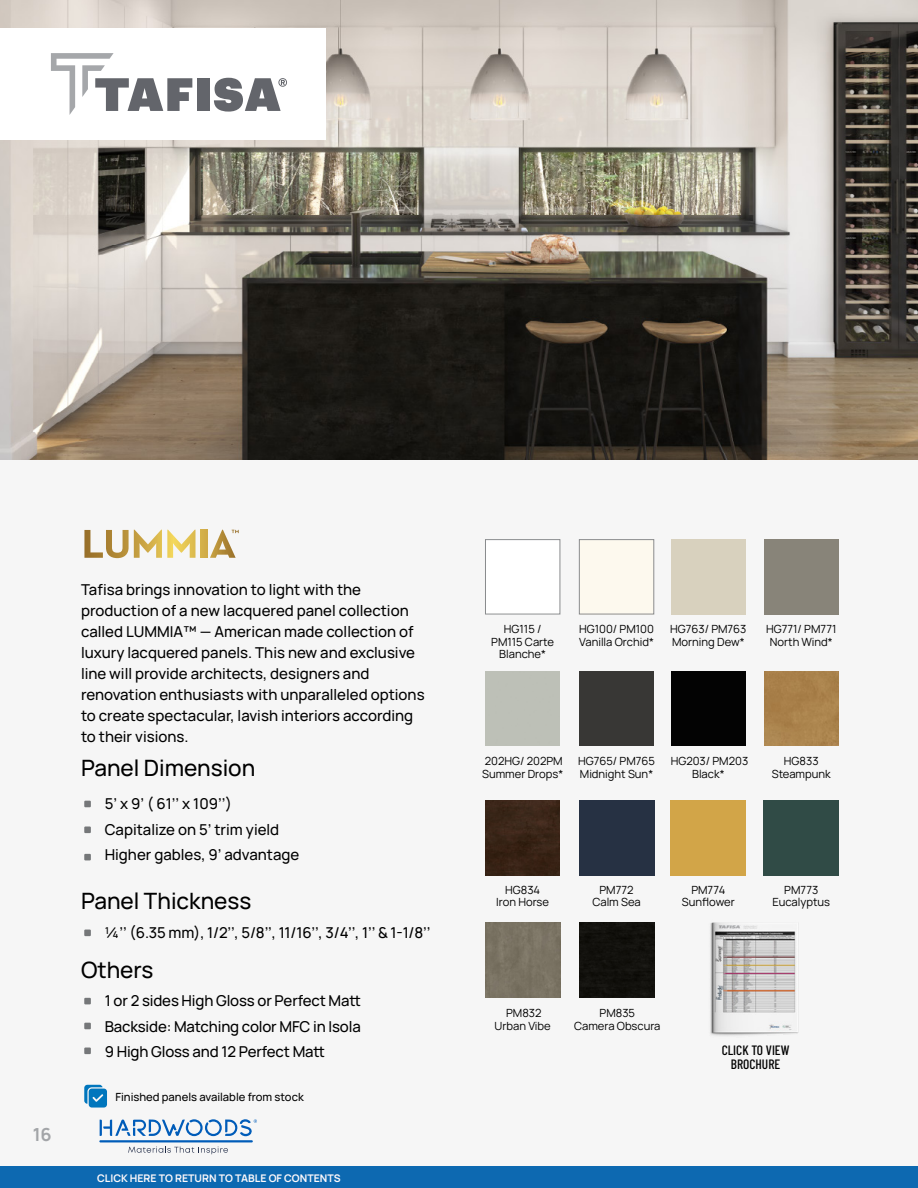
<style>
.page{position:relative;width:918px;height:1188px;background:#f6f6f6}
.page>*{position:absolute;margin:0;border:0;box-sizing:border-box;transform-origin:0 0}
.t1{font:500 22.5px "Manrope";color:#000}
.t2{font:700 18px "Manrope";color:#a3a5a8}
.t3{font:500 15px/21px "Manrope";color:#000}
.t4{font:500 13.5px/13.5px "Barlow Condensed";color:#000;text-align:center}
.t5{font:11.25px/12.5px "Manrope";color:#000;text-align:center}
.t6{font:500 11.25px "Manrope";color:#000}
.t7{font:700 10.5px "Manrope";color:#fef9fb}
</style>
<div class="page">
<svg style="left:128px;top:1147px;width:100px;height:7px"></svg>
<hr style="left:99px;top:1140px;width:154px;height:2px;background:#005cb9">
<svg style="left:100px;top:1119px;width:157px;height:17px"></svg>
<div style="left:0;top:1166px;width:918px;height:22px;background:#0d69b1"></div>
<img style="left:0;top:0;width:918px;height:459px">
<div style="left:0;top:28px;width:325px;height:112px;background:#fff"></div>
<svg style="left:51px;top:53px;width:141px;height:62px"></svg>
<div style="left:197px;top:78px;width:12px;height:33px;background:#63656b"></div>
<svg style="left:214px;top:78px;width:73px;height:34px"></svg>
<div style="left:201px;top:530px;width:6px;height:28px;background:#d2ae48"></div>
<svg style="left:84px;top:530px;width:112px;height:28px"></svg>
<svg style="left:210px;top:530px;width:29px;height:28px"></svg>
<div style="left:84px;top:801px;width:7px;height:6px;background:#757779"></div>
<div style="left:84px;top:930px;width:7px;height:6px;background:#757779"></div>
<div style="left:84px;top:998px;width:7px;height:6px;background:#757779"></div>
<div style="left:84px;top:1048px;width:7px;height:6px;background:#757779"></div>
<div style="left:84px;top:1023px;width:7px;height:6px;background:#757779"></div>
<div style="left:84px;top:827px;width:7px;height:6px;background:#757779"></div>
<div style="left:84px;top:854px;width:7px;height:6px;background:#757779"></div>
<svg style="left:84px;top:1085px;width:23px;height:23px"></svg>
<img style="left:710px;top:922px;width:89px;height:114px">
<div style="left:485px;top:539px;width:75px;height:75px;border:1px solid #8a8c8e"></div>
<div style="left:579px;top:539px;width:75px;height:75px;border:1px solid #8a8c8e"></div>
<div style="left:579px;top:671px;width:75px;height:75px;background:#383735"></div>
<div style="left:764px;top:671px;width:74px;height:75px;background:#aa824c"></div>
<div style="left:671px;top:671px;width:75px;height:75px;background:#030303"></div>
<img style="left:485px;top:801px;width:75px;height:74px">
<div style="left:579px;top:801px;width:75px;height:75px;background:#263143"></div>
<div style="left:485px;top:923px;width:75px;height:74px;background:#7a7363"></div>
<div style="left:764px;top:801px;width:75px;height:75px;background:#304b46"></div>
<div style="left:671px;top:801px;width:75px;height:75px;background:#d2a548"></div>
<div style="left:579px;top:923px;width:75px;height:74px;background:#12110d"></div>
<p class="t2" style="left:33px;top:1120px;width:21px">16</p>
<p class="t3" style="left:81px;top:578px;width:345px">Tafisa brings innovation to light with the production of a new lacquered panel collection called LUMMIA™ — American made collection of luxury lacquered panels. This new and exclusive line will provide architects, designers and renovation enthusiasts with unparalleled options to create spectacular, lavish interiors according to their visions.</p>
<h1 class="t1" style="left:81px;top:750px;width:176px">Panel Dimension</h1>
<p class="t3" style="left:105px;top:790px;width:196px;line-height:25.5px">5’ x 9’ ( 61’’ x 109’’)<br>Capitalize on 5’ trim yield<br>Higher gables, 9’ advantage</p>
<h1 class="t1" style="left:81px;top:883px;width:172px">Panel Thickness</h1>
<p class="t3" style="left:105px;top:921px;width:327px">¼’’ (6.35 mm), 1/2’’, 5/8’’, 11/16’’, 3/4’’, 1’’ &amp; 1-1/8’’</p>
<h1 class="t1" style="left:81px;top:952px;width:74px">Others</h1>
<p class="t3" style="left:105px;top:987px;width:258px;line-height:25.5px;text-align:justify">1 or 2 sides High Gloss or Perfect Matt Backside: Matching color MFC in Isola 9 High Gloss and 12 Perfect Matt</p>
<p class="t6" style="left:115px;top:1088px;width:190px">Finished panels available from stock</p>
<p class="t7" style="left:97px;top:1169px;width:245px">CLICK HERE TO RETURN TO TABLE OF CONTENTS</p>
<p class="t5" style="left:491px;top:622px;width:64px">HG115 /<br>PM115 Carte<br>Blanche*</p>
<p class="t5" style="left:579px;top:622px;width:76px;text-align:left">HG100/ PM100<br>Vanilla Orchid*</p>
<p class="t5" style="left:670px;top:622px;width:78px;text-align:left">HG763/ PM763<br>Morning Dew*</p>
<p class="t5" style="left:766px;top:622px;width:72px">HG771/ PM771<br>North Wind*</p>
<p class="t5" style="left:482px;top:754px;width:83px;text-align:left">202HG/ 202PM<br>Summer Drops*</p>
<p class="t5" style="left:671px;top:754px;width:79px">HG203/ PM203<br>Black*</p>
<p class="t5" style="left:578px;top:754px;width:78px;text-align:left">HG765/ PM765<br>Midnight Sun*</p>
<p class="t5" style="left:772px;top:754px;width:61px">HG833<br>Steampunk</p>
<p class="t5" style="left:496px;top:883px;width:54px">HG834<br>Iron Horse</p>
<p class="t5" style="left:592px;top:883px;width:50px">PM772<br>Calm Sea</p>
<p class="t5" style="left:682px;top:883px;width:54px">PM774<br>Sunflower</p>
<p class="t5" style="left:772px;top:883px;width:59px">PM773<br>Eucalyptus</p>
<p class="t5" style="left:495px;top:1006px;width:58px">PM832<br>Urban Vibe</p>
<p class="t5" style="left:574px;top:1006px;width:88px">PM835<br>Camera Obscura</p>
<p class="t4" style="left:722px;top:1043px;width:69px">CLICK TO VIEW<br>BROCHURE</p>
</div>
